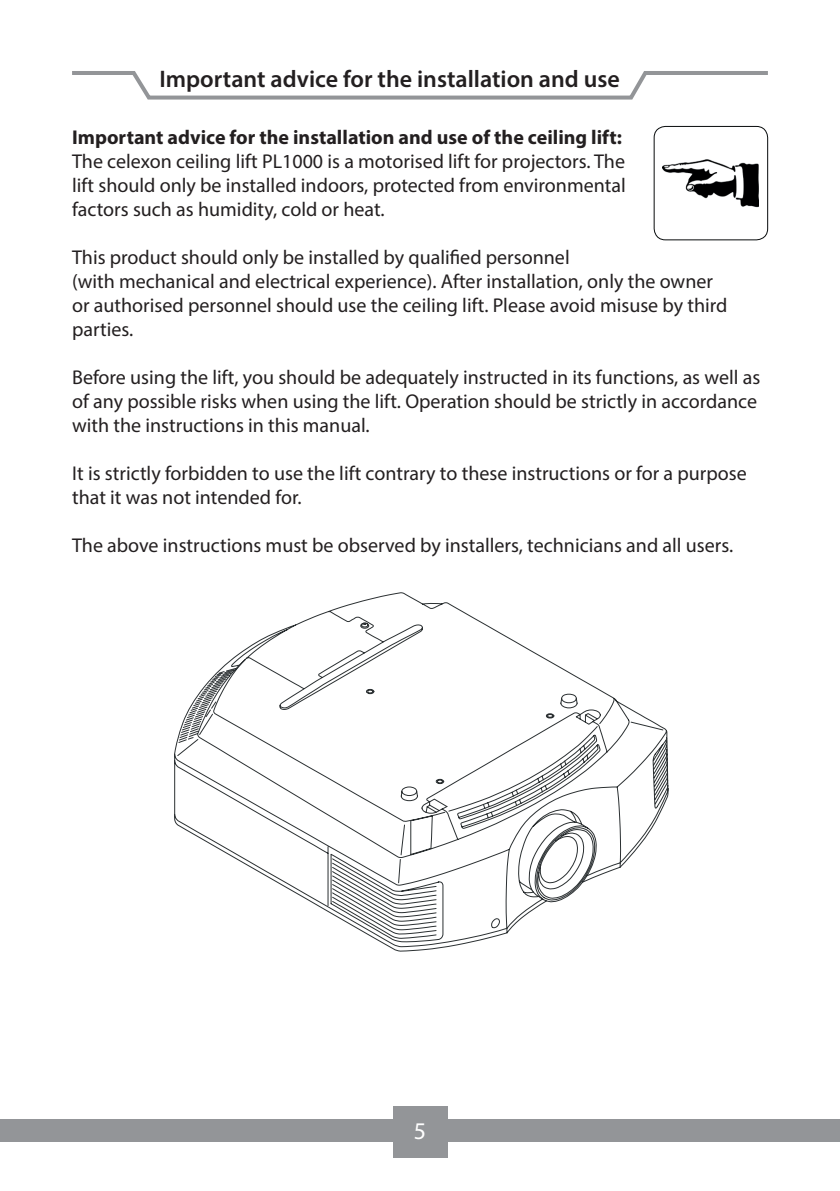
<style>
.page{position:relative;width:840px;height:1191px;background:#fff}
.page>*{position:absolute;margin:0;border:0;box-sizing:border-box;transform-origin:0 0}
.t1{font:600 24px "Myriad Pro";color:#231f20}
.t2{font:24px "Myriad Pro";color:#fff}
.t3{font:20px/24px "Myriad Pro";color:#231f20}
.t4{font:700 20px "Myriad Pro";color:#231f20}
</style>
<div class="page">
<div style="left:0;top:1119px;width:839px;height:22px;background:#939598"></div>
<div style="left:392px;top:1106px;width:55px;height:51px;background:#939598"></div>
<svg style="left:72px;top:71px;width:696px;height:29px"></svg>
<img style="left:662px;top:159px;width:96px;height:48px">
<div style="left:653px;top:126px;width:114px;height:114px;border:1px solid #080b0c;border-radius:11px"></div>
<svg style="left:174px;top:592px;width:494px;height:359px"></svg>
<p class="t1" style="left:159px;top:64px;width:462px">Important advice for the installation and use</p>
<p class="t4" style="left:72px;top:124px;width:551px">Important advice for the installation and use of the ceiling lift:</p>
<p class="t3" style="left:72px;top:149px;width:555px;text-align:justify">The celexon ceiling lift PL1000 is a motorised lift for projectors. The lift should only be installed indoors, protected from environmental factors such as humidity, cold or heat.</p>
<p class="t3" style="left:72px;top:245px;width:656px">This product should only be installed by qualified personnel<br>(with mechanical and electrical experience). After installation, only the owner or authorised personnel should use the ceiling lift. Please avoid misuse by third parties.</p>
<p class="t3" style="left:72px;top:365px;width:689px">Before using the lift, you should be adequately instructed in its functions, as well as of any possible risks when using the lift. Operation should be strictly in accordance with the instructions in this manual.</p>
<p class="t3" style="left:72px;top:461px;width:676px">It is strictly forbidden to use the lift contrary to these instructions or for a purpose that it was not intended for.</p>
<p class="t3" style="left:72px;top:533px;width:662px">The above instructions must be observed by installers, technicians and all users.</p>
<p class="t2" style="left:413px;top:1116px;width:14px">5</p>
</div>
